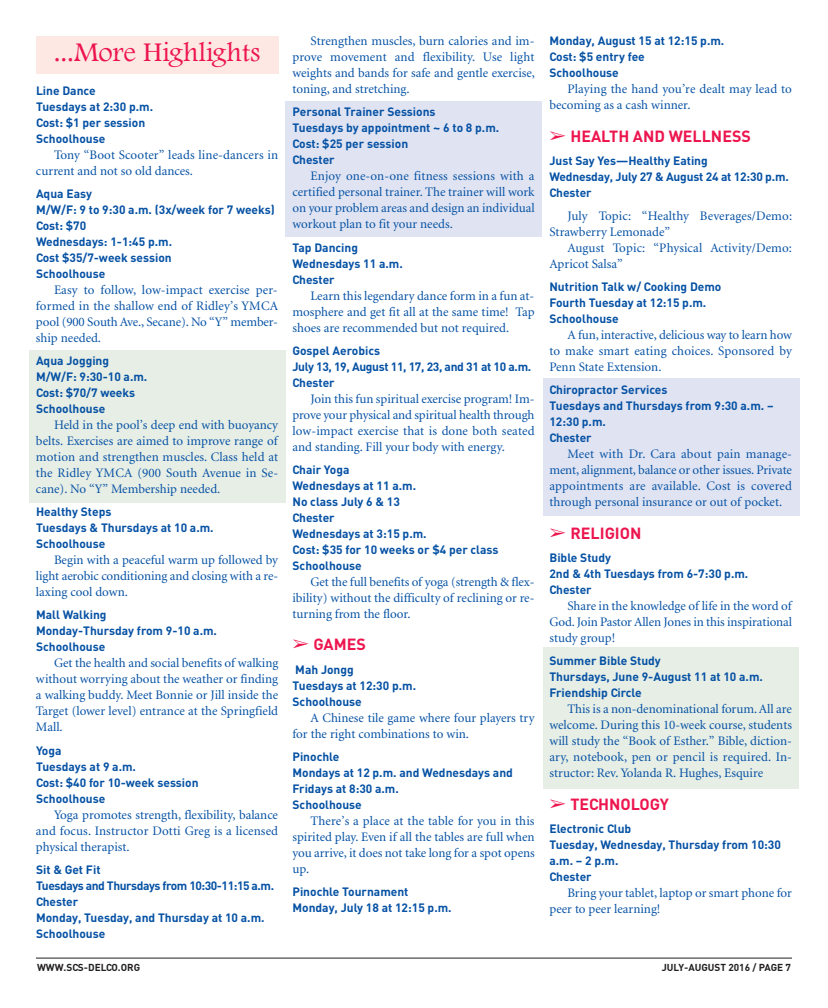
<style>
.page{position:relative;width:828px;height:1008px;background:#fff}
.page>*{position:absolute;margin:0;border:0;box-sizing:border-box;transform-origin:0 0}
.t1{font:28px "Footlight MT Light";color:#ed154e}
.t2{font:700 16px "DIN";color:#ed154e}
.t3{font:13px/16px "Minion";color:#0551a4;text-align:justify}
.t4{font:700 12px/16px "DIN";color:#0551a4}
.t5{font:700 12px/16px "DIN";letter-spacing:-.025em;color:#0551a4}
.t6{font:700 10px "DIN";color:#231f20}
</style>
<div class="page">
<div style="left:544px;top:648px;width:255px;height:141px;background:#e7eee5"></div>
<div style="left:29px;top:350px;width:256px;height:153px;background:#e7eee5"></div>
<div style="left:543px;top:379px;width:257px;height:137px;background:#e0e4f2"></div>
<div style="left:285px;top:102px;width:257px;height:135px;background:#e0e4f2"></div>
<hr style="left:36px;top:958px;width:756px;height:1px;background:#231f20">
<div style="left:36px;top:36px;width:242px;height:37px;background:#fde8e4"></div>
<h1 class="t1" style="left:54px;top:42px;width:208px">...More Highlights</h1>
<p class="t4" style="left:36px;top:82px;width:119px">Line Dance<br>Tuesdays at 2:30 p.m.<br>Cost: $1 per session<br>Schoolhouse</p>
<p class="t3" style="left:36px;top:148px;width:244px;text-indent:18px">Tony “Boot Scooter” leads line-dancers in current and not so old dances.</p>
<p class="t4" style="left:36px;top:185px;width:240px">Aqua Easy<br>M/W/F: 9 to 9:30 a.m. (3x/week for 7 weeks)<br>Cost: $70<br>Wednesdays: 1-1:45 p.m.<br>Cost $35/7-week session<br>Schoolhouse</p>
<p class="t3" style="left:36px;top:283px;width:244px;text-indent:18px">Easy to follow, low-impact exercise per&shy;formed in the shallow end of Ridley’s YMCA pool (900 South Ave., Secane). No “Y” member&shy;ship needed.</p>
<p class="t4" style="left:36px;top:352px;width:113px">Aqua Jogging<br>M/W/F: 9:30-10 a.m.<br>Cost: $70/7 weeks<br>Schoolhouse</p>
<p class="t3" style="left:36px;top:418px;width:244px;text-indent:18px">Held in the pool’s deep end with buoyancy belts. Exercises are aimed to improve range of motion and strengthen muscles. Class held at the Ridley YMCA (900 South Avenue in Se&shy;cane). No “Y” Membership needed.</p>
<p class="t4" style="left:36px;top:504px;width:179px">Healthy Steps<br>Tuesdays &amp; Thursdays at 10 a.m.<br>Schoolhouse</p>
<p class="t3" style="left:36px;top:553px;width:244px;text-indent:18px">Begin with a peaceful warm up followed by light aerobic conditioning and closing with a re&shy;laxing cool down.</p>
<p class="t4" style="left:36px;top:607px;width:183px">Mall Walking<br>Monday-Thursday from 9-10 a.m.<br>Schoolhouse</p>
<p class="t3" style="left:36px;top:656px;width:244px;text-indent:18px">Get the health and social benefits of walking without worrying about the weather or finding a walking buddy. Meet Bonnie or Jill inside the Target (lower level) entrance at the Springfield Mall.</p>
<p class="t4" style="left:36px;top:742px;width:164px">Yoga<br>Tuesdays at 9 a.m.<br>Cost: $40 for 10-week session<br>Schoolhouse</p>
<p class="t3" style="left:36px;top:808px;width:244px;text-indent:18px">Yoga promotes strength, flexibility, balance and focus. Instructor Dotti Greg is a licensed physical therapist.</p>
<p class="t4" style="left:36px;top:861px;width:240px">Sit &amp; Get Fit<br>Tuesdays and Thursdays from 10:30-11:15 a.m.<br>Chester<br>Monday, Tuesday, and Thursday at 10 a.m.<br>Schoolhouse</p>
<p class="t3" style="left:292px;top:34px;width:244px;text-indent:18px">Strengthen muscles, burn calories and im&shy;prove movement and flexibility. Use light weights and bands for safe and gentle exercise, toning, and stretching.</p>
<p class="t4" style="left:292px;top:104px;width:208px">Personal Trainer Sessions<br>Tuesdays by appointment ~ 6 to 8 p.m.<br>Cost: $25 per session<br>Chester</p>
<p class="t3" style="left:292px;top:169px;width:244px;text-indent:18px">Enjoy one-on-one fitness sessions with a certified personal trainer. The trainer will work on your problem areas and design an individual workout plan to fit your needs.</p>
<p class="t4" style="left:292px;top:239px;width:112px">Tap Dancing<br>Wednesdays 11 a.m.<br>Chester</p>
<p class="t3" style="left:292px;top:289px;width:244px;text-indent:18px">Learn this legendary dance form in a fun at&shy;mosphere and get fit all at the same time! Tap shoes are recommended but not required.</p>
<p class="t5" style="left:292px;top:342px;width:240px">Gospel Aerobics<br>July 13, 19, August 11, 17, 23, and 31 at 10 a.m.<br>Chester</p>
<p class="t3" style="left:292px;top:392px;width:244px;text-indent:18px">Join this fun spiritual exercise program! Im&shy;prove your physical and spiritual health through low-impact exercise that is done both seated and standing. Fill your body with energy.</p>
<p class="t4" style="left:292px;top:461px;width:208px">Chair Yoga<br>Wednesdays at 11 a.m.<br>No class July 6 &amp; 13<br>Chester<br>Wednesdays at 3:15 p.m.<br>Cost: $35 for 10 weeks or $4 per class<br>Schoolhouse</p>
<p class="t3" style="left:292px;top:575px;width:244px;text-indent:18px">Get the full benefits of yoga (strength &amp; flex&shy;ibility) without the difficulty of reclining or re&shy;turning from the floor.</p>
<p class="t2" style="left:292px;top:635px;width:75px">➢ GAMES</p>
<p class="t4" style="left:292px;top:661px;width:125px">Mah Jongg<br>Tuesdays at 12:30 p.m.<br>Schoolhouse</p>
<p class="t3" style="left:292px;top:711px;width:244px;text-indent:18px">A Chinese tile game where four players try for the right combinations to win.</p>
<p class="t4" style="left:292px;top:748px;width:222px">Pinochle<br>Mondays at 12 p.m. and Wednesdays and<br>Fridays at 8:30 a.m.<br>Schoolhouse</p>
<p class="t3" style="left:292px;top:814px;width:244px;text-indent:18px">There’s a place at the table for you in this spirited play. Even if all the tables are full when you arrive, it does not take long for a spot opens up.</p>
<p class="t4" style="left:292px;top:883px;width:161px">Pinochle Tournament<br>Monday, July 18 at 12:15 p.m.</p>
<p class="t4" style="left:549px;top:32px;width:176px">Monday, August 15 at 12:15 p.m.<br>Cost: $5 entry fee<br>Schoolhouse</p>
<p class="t3" style="left:549px;top:82px;width:244px;text-indent:18px">Playing the hand you’re dealt may lead to becoming as a cash winner.</p>
<p class="t2" style="left:549px;top:126px;width:203px">➢ HEALTH AND WELLNESS</p>
<p class="t4" style="left:549px;top:152px;width:241px">Just Say Yes—Healthy Eating<br>Wednesday, July 27 &amp; August 24 at 12:30 p.m.<br>Chester</p>
<p class="t3" style="left:549px;top:209px;width:244px;text-indent:18px">July Topic: “Healthy Beverages/Demo:<br>Strawberry Lemonade”</p>
<p class="t3" style="left:549px;top:241px;width:244px;text-indent:18px">August Topic: “Physical Activity/Demo:<br>Apricot Salsa”</p>
<p class="t4" style="left:549px;top:278px;width:174px">Nutrition Talk w/ Cooking Demo<br>Fourth Tuesday at 12:15 p.m.<br>Schoolhouse</p>
<p class="t3" style="left:549px;top:328px;width:244px;text-indent:18px">A fun, interactive, delicious way to learn how to make smart eating choices. Sponsored by Penn State Extension.</p>
<p class="t4" style="left:549px;top:382px;width:226px">Chiropractor Services<br>Tuesdays and Thursdays from 9:30 a.m. –<br>12:30 p.m.<br>Chester</p>
<p class="t3" style="left:549px;top:447px;width:244px;text-indent:18px">Meet with Dr. Cara about pain manage&shy;ment, alignment, balance or other issues. Private appointments are available. Cost is covered through personal insurance or out of pocket.</p>
<p class="t2" style="left:549px;top:523px;width:93px">➢ RELIGION</p>
<p class="t4" style="left:549px;top:549px;width:200px">Bible Study<br>2nd &amp; 4th Tuesdays from 6-7:30 p.m.<br>Chester</p>
<p class="t3" style="left:549px;top:599px;width:244px;text-indent:18px">Share in the knowledge of life in the word of God. Join Pastor Allen Jones in this inspirational study group!</p>
<p class="t4" style="left:549px;top:652px;width:215px">Summer Bible Study<br>Thursdays, June 9-August 11 at 10 a.m.<br>Friendship Circle</p>
<p class="t3" style="left:549px;top:702px;width:244px;text-indent:18px">This is a non-denominational forum. All are welcome. During this 10-week course, students will study the “Book of Esther.” Bible, diction&shy;ary, notebook, pen or pencil is required. In&shy;structor: Rev. Yolanda R. Hughes, Esquire</p>
<p class="t2" style="left:549px;top:794px;width:121px">➢ TECHNOLOGY</p>
<p class="t4" style="left:549px;top:820px;width:233px">Electronic Club<br>Tuesday, Wednesday, Thursday from 10:30 a.m. – 2 p.m.<br>Chester</p>
<p class="t3" style="left:549px;top:886px;width:244px;text-indent:18px">Bring your tablet, laptop or smart phone for peer to peer learning!</p>
<p class="t6" style="left:37px;top:961px;width:105px">WWW.SCS-DELCO.ORG</p>
<p class="t6" style="left:662px;top:961px;width:131px">JULY-AUGUST 2016 / PAGE 7</p>
</div>
